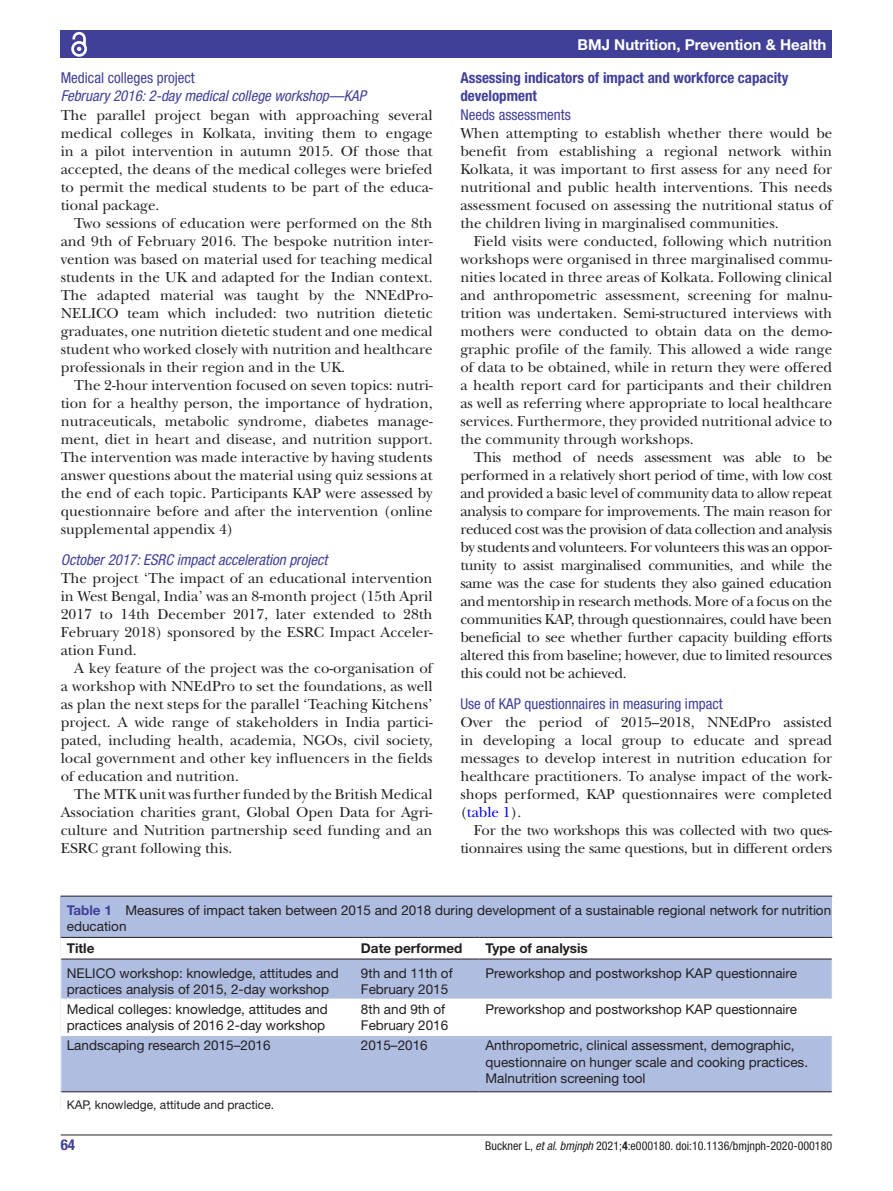
<style>
.page{position:relative;width:893px;height:1191px;background:#fff}
.page>*{position:absolute;margin:0;border:0;box-sizing:border-box;transform-origin:0 0}
.t1{font:15px/18px "New Baskerville";color:#231f20;text-align:justify}
.t2{font:15px/18px "New Baskerville";letter-spacing:-.025em;color:#231f20;text-align:right}
.t3{font:italic condensed 15px "Helvetica Neue LT Std";color:#414099}
.t4{font:condensed 15px "Helvetica Neue LT Std";color:#414099}
.t5{font:700 condensed 15px/18px "Helvetica Neue LT Std";color:#414099}
.t6{font:700 15px "Helvetica Neue LT Std";color:#fff}
.t7{font:13.5px/16.2px "Helvetica Neue LT Std";color:#231f20}
.t8{font:700 13.5px "Helvetica Neue LT Std";color:#231f20}
.t9{font:condensed 12px "Helvetica Neue LT Std";color:#231f20}
.t10{font:12px "Helvetica Neue LT Std";color:#231f20}
.s1{color:#00f}
.s2{font-weight:700;color:#414099}
.s3{font-style:italic}
.s4{font-weight:700}
</style>
<div class="page">
<hr style="left:61px;top:1134px;width:771px;height:1px;background:#231f20">
<div style="left:61px;top:31px;width:771px;height:27px;background:#414099"></div>
<svg style="left:71px;top:31px;width:16px;height:26px"></svg>
<div style="left:61px;top:896px;width:771px;height:213px;background:#afbde1"></div>
<hr style="left:61px;top:895px;width:771px;height:1px;background:#231f20">
<div style="left:61px;top:938px;width:771px;height:171px;background:#fff"></div>
<svg style="left:61px;top:959px;width:771px;height:132px"></svg>
<hr style="left:61px;top:937px;width:294px;height:1px;background:#231f20">
<hr style="left:61px;top:958px;width:294px;height:1px;background:#231f20">
<hr style="left:355px;top:937px;width:125px;height:1px;background:#231f20">
<hr style="left:355px;top:958px;width:125px;height:1px;background:#231f20">
<hr style="left:480px;top:937px;width:352px;height:1px;background:#231f20">
<hr style="left:480px;top:958px;width:352px;height:1px;background:#231f20">
<hr style="left:355px;top:1091px;width:125px;height:1px;background:#231f20">
<hr style="left:61px;top:1091px;width:294px;height:1px;background:#231f20">
<hr style="left:480px;top:1091px;width:352px;height:1px;background:#231f20">
<svg style="left:60px;top:937px;width:1px;height:22px"></svg>
<svg style="left:60px;top:1091px;width:1px;height:18px"></svg>
<hr style="left:67px;top:1108px;width:765px;height:2px;background:#fff">
<p class="t4" style="left:61px;top:69px;width:136px">Medical colleges project</p>
<p class="t3" style="left:61px;top:87px;width:307px">February 2016: 2-day medical college workshop—KAP</p>
<p class="t1" style="left:61px;top:106px;width:373px">The parallel project began with approaching several medical colleges in Kolkata, inviting them to engage in a pilot intervention in autumn 2015. Of those that accepted, the deans of the medical colleges were briefed to permit the medical students to be part of the educa&shy;tional package.</p>
<p class="t1" style="left:61px;top:214px;width:373px;text-indent:14px">Two sessions of education were performed on the 8th and 9th of February 2016. The bespoke nutrition inter&shy;vention was based on material used for teaching medical students in the UK and adapted for the Indian context.<br>The adapted material was taught by the NNEdPro-NELICO team which included: two nutrition dietetic graduates, one nutrition dietetic student and one medical student who worked closely with nutrition and healthcare professionals in their region and in the UK.</p>
<p class="t1" style="left:61px;top:376px;width:373px;text-indent:14px">The 2-hour intervention focused on seven topics: nutri&shy;tion for a healthy person, the importance of hydration, nutraceuticals, metabolic syndrome, diabetes manage&shy;ment, diet in heart and disease, and nutrition support.<br>The intervention was made interactive by having students answer questions about the material using quiz sessions at the end of each topic. Participants KAP were assessed by questionnaire before and after the intervention (online supplemental appendix 4)</p>
<p class="t3" style="left:61px;top:551px;width:268px">October 2017: ESRC impact acceleration project</p>
<p class="t1" style="left:61px;top:569px;width:373px">The project ‘The impact of an educational intervention in West Bengal, India’ was an 8-month project (15th April 2017 to 14th December 2017, later extended to 28th February 2018) sponsored by the ESRC Impact Acceler&shy;ation Fund.</p>
<p class="t1" style="left:61px;top:659px;width:373px;text-indent:14px">A key feature of the project was the co-organisation of a workshop with NNEdPro to set the foundations, as well as plan the next steps for the parallel ‘Teaching Kitchens’ project. A wide range of stakeholders in India partici&shy;pated, including health, academia, NGOs, civil society, local government and other key influencers in the fields of education and nutrition.</p>
<p class="t1" style="left:61px;top:785px;width:373px;text-indent:14px">The MTK unit was further funded by the British Medical Association charities grant, Global Open Data for Agri&shy;culture and Nutrition partnership seed funding and an ESRC grant following this.</p>
<p class="t6" style="left:578px;top:35px;width:250px">BMJ Nutrition, Prevention &amp; Health</p>
<p class="t5" style="left:460px;top:69px;width:330px">Assessing indicators of impact and workforce capacity development</p>
<p class="t4" style="left:460px;top:105px;width:112px">Needs assessments</p>
<p class="t1" style="left:460px;top:124px;width:373px">When attempting to establish whether there would be benefit from establishing a regional network within Kolkata, it was important to first assess for any need for nutritional and public health interventions. This needs assessment focused on assessing the nutritional status of the children living in marginalised communities.</p>
<p class="t1" style="left:460px;top:232px;width:373px;text-indent:14px">Field visits were conducted, following which nutrition workshops were organised in three marginalised commu&shy;nities located in three areas of Kolkata. Following clinical and anthropometric assessment, screening for malnu&shy;trition was undertaken. Semi-structured interviews with mothers were conducted to obtain data on the demo&shy;graphic profile of the family. This allowed a wide range of data to be obtained, while in return they were offered a health report card for participants and their children as well as referring where appropriate to local healthcare services. Furthermore, they provided nutritional advice to the community through workshops.</p>
<p class="t1" style="left:460px;top:448px;width:373px;text-indent:13px">This method of needs assessment was able to be performed in a relatively short period of time, with low cost and provided a basic level of community data to allow repeat analysis to compare for improvements. The main reason for reduced cost was the provision of data collection and analysis by students and volunteers. For volunteers this was an oppor&shy;tunity to assist marginalised communities, and while the same was the case for students they also gained education and mentorship in research methods. More of a focus on the communities KAP, through questionnaires, could have been beneficial to see whether further capacity building efforts altered this from baseline; however, due to limited resources this could not be achieved.</p>
<p class="t4" style="left:460px;top:695px;width:264px">Use of KAP questionnaires in measuring impact</p>
<p class="t1" style="left:460px;top:713px;width:373px">Over the period of 2015–2018, NNEdPro assisted in developing a local group to educate and spread messages to develop interest in nutrition education for healthcare practitioners. To analyse impact of the work&shy;shops performed, KAP questionnaires were completed (<span class="s1">table 1</span>).</p>
<p class="t2" style="left:460px;top:821px;width:373px">For the two workshops this was collected with two ques&shy;tionnaires using the same questions, but in different orders</p>
<p class="t7" style="left:67px;top:901px;width:766px"><span class="s2">Table 1</span> Measures of impact taken between 2015 and 2018 during development of a sustainable regional network for nutrition education</p>
<p class="t8" style="left:67px;top:940px;width:29px">Title</p>
<p class="t8" style="left:361px;top:940px;width:103px">Date performed</p>
<p class="t8" style="left:486px;top:940px;width:104px">Type of analysis</p>
<p class="t7" style="left:67px;top:964px;width:274px">NELICO workshop: knowledge, attitudes and practices analysis of 2015, 2-day workshop</p>
<p class="t7" style="left:361px;top:964px;width:93px">9th and 11th of<br>February 2015</p>
<p class="t7" style="left:486px;top:964px;width:313px">Preworkshop and postworkshop KAP questionnaire</p>
<p class="t7" style="left:67px;top:1001px;width:263px">Medical colleges: knowledge, attitudes and practices analysis of 2016 2-day workshop</p>
<p class="t7" style="left:361px;top:1001px;width:89px">8th and 9th of<br>February 2016</p>
<p class="t7" style="left:486px;top:1001px;width:313px">Preworkshop and postworkshop KAP questionnaire</p>
<p class="t7" style="left:67px;top:1037px;width:205px">Landscaping research 2015–2016</p>
<p class="t7" style="left:361px;top:1037px;width:68px">2015–2016</p>
<p class="t7" style="left:486px;top:1037px;width:324px">Anthropometric, clinical assessment, demographic, questionnaire on hunger scale and cooking practices.<br>Malnutrition screening tool</p>
<p class="t10" style="left:67px;top:1098px;width:209px">KAP, knowledge, attitude and practice.</p>
<p class="t5" style="left:61px;top:1135px;width:16px">64</p>
<p class="t9" style="left:485px;top:1138px;width:348px">Buckner L, <span class="s3">et al</span>. <span class="s3">bmjnph</span> 2021;<span class="s4">4</span>:e000180. doi:10.1136/bmjnph-2020-000180</p>
</div>
